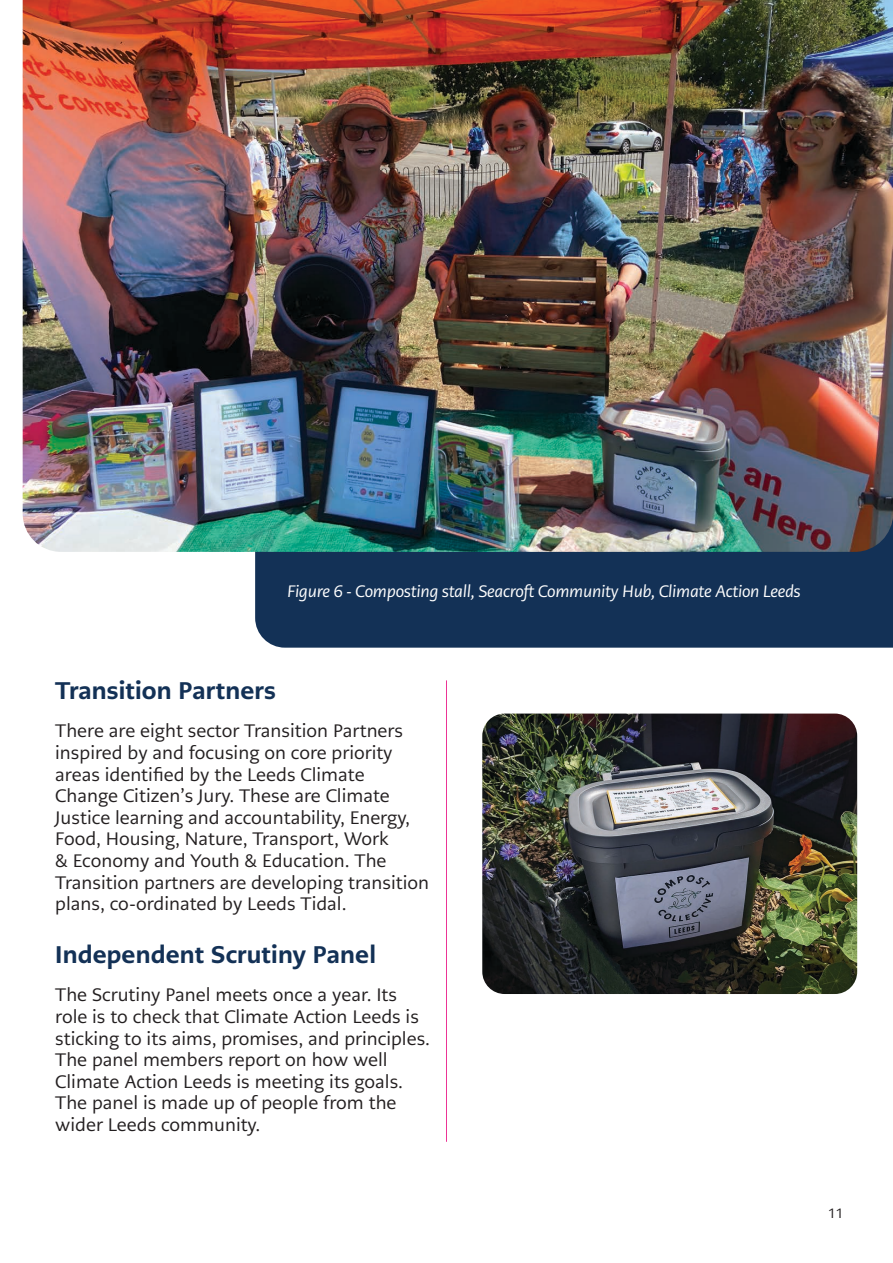
<style>
.page{position:relative;width:893px;height:1263px;background:#fff}
.page>*{position:absolute;margin:0;border:0;box-sizing:border-box;transform-origin:0 0}
.t1{font:800 24px "PMN Caecilia Sans Text";letter-spacing:.005em;color:#133156}
.t2{font:18px/21.6px "PMN Caecilia Sans Text";color:#231f20}
.t3{font:italic 16.5px "PMN Caecilia Sans Text";letter-spacing:-.02em;color:#fff}
.t4{font:13.5px "PMN Caecilia Sans Text";color:#231f20}
</style>
<div class="page">
<hr style="left:446px;top:680px;width:1px;height:462px;background:#ea1e89">
<div style="left:255px;top:552px;width:638px;height:96px;background:#133156"></div>
<img style="left:23px;top:0;width:870px;height:552px">
<img style="left:482px;top:713px;width:375px;height:281px">
<p class="t3" style="left:287px;top:581px;width:515px">Figure 6 - Composting stall, Seacroft Community Hub, Climate Action Leeds</p>
<h1 class="t1" style="left:55px;top:674px;width:222px">Transition Partners</h1>
<p class="t2" style="left:55px;top:720px;width:375px">There are eight sector Transition Partners inspired by and focusing on core priority areas identified by the Leeds Climate Change Citizen’s Jury. These are Climate Justice learning and accountability, Energy, Food, Housing, Nature, Transport, Work<br>&amp; Economy and Youth &amp; Education. The Transition partners are developing transition plans, co-ordinated by Leeds Tidal.</p>
<h1 class="t1" style="left:55px;top:938px;width:322px">Independent Scrutiny Panel</h1>
<p class="t2" style="left:55px;top:984px;width:376px">The Scrutiny Panel meets once a year. Its role is to check that Climate Action Leeds is sticking to its aims, promises, and principles.<br>The panel members report on how well Climate Action Leeds is meeting its goals.<br>The panel is made up of people from the wider Leeds community.</p>
<p class="t4" style="left:828px;top:1205px;width:17px">11</p>
</div>
